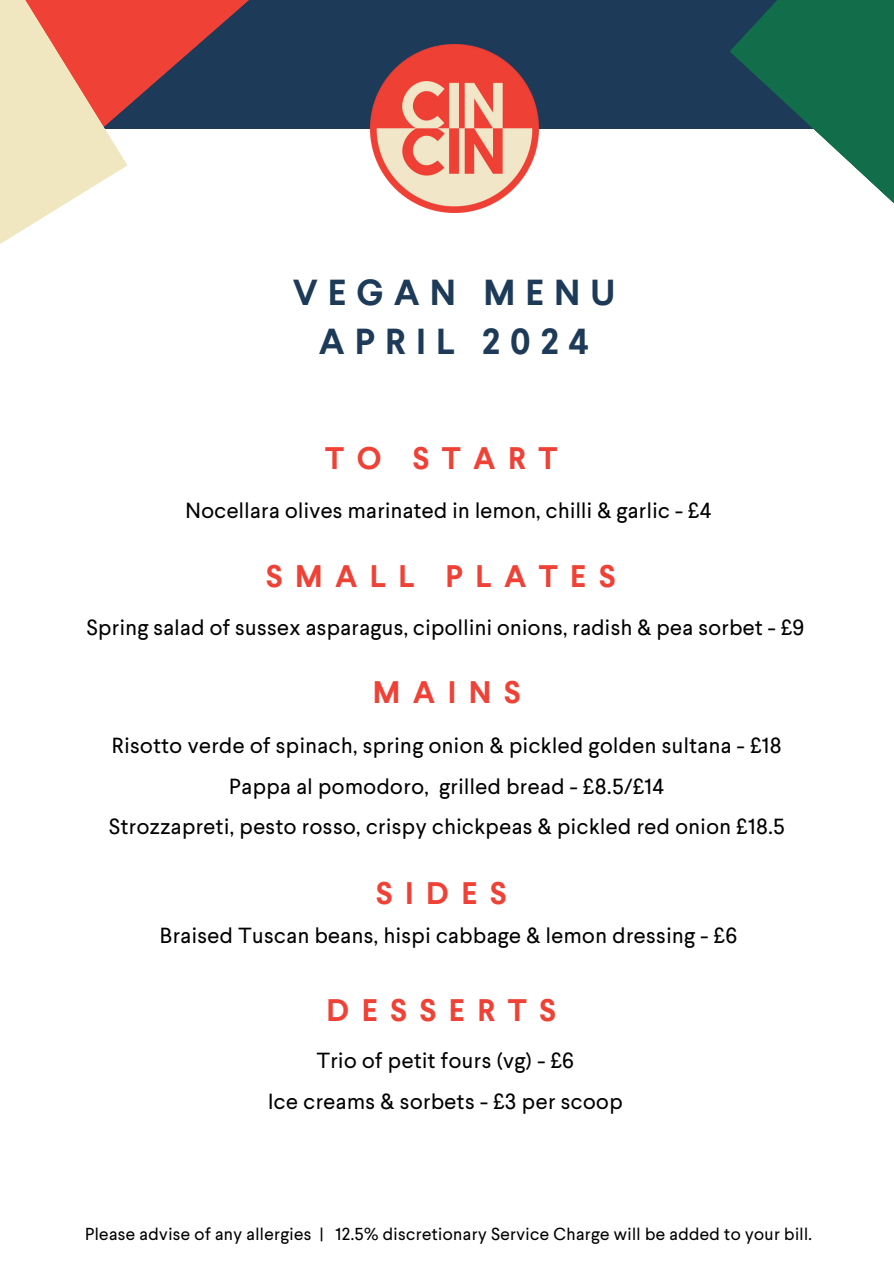
<style>
.page{position:relative;width:894px;height:1264px;background:#fff}
.page>*{position:absolute;margin:0;border:0;box-sizing:border-box;transform-origin:0 0}
.t1{font:700 36px/49.5px "Larsseit";letter-spacing:.28em;color:#1d3b58;text-align:center}
.t2{font:700 31.05px "Larsseit";letter-spacing:.4em;color:#ef4135}
.t3{font:21.75px/40.5px "Larsseit";letter-spacing:.025em;color:#000;text-align:center}
.t4{font:17.25px "Larsseit";letter-spacing:.025em;color:#000}
</style>
<div class="page">
<div style="left:0;top:0;width:893px;height:128px;background:#1d3b58"></div>
<svg style="left:128px;top:0;width:340px;height:129px"></svg>
<svg style="left:0;top:0;width:128px;height:244px;fill:#f0e6c0"></svg>
<svg style="left:729px;top:0;width:164px;height:203px;fill:#116d4a"></svg>
<img style="left:370px;top:45px;width:168px;height:168px">
<h2 class="t1" style="left:292px;top:266px;width:324px">VEGAN MENU<br>APRIL 2024</h2>
<h3 class="t2" style="left:325px;top:439px;width:233px">TO START</h3>
<h2 class="t3" style="left:186px;top:490px;width:527px">Nocellara olives marinated in lemon, chilli &amp; garlic - £4</h2>
<h3 class="t2" style="left:266px;top:556px;width:351px">SMALL PLATES</h3>
<h2 class="t3" style="left:86px;top:606px;width:719px">Spring salad of sussex asparagus, cipollini onions, radish &amp; pea sorbet - £9</h2>
<h3 class="t2" style="left:373px;top:672px;width:149px">MAINS</h3>
<h2 class="t3" style="left:109px;top:724px;width:677px">Risotto verde of spinach, spring onion &amp; pickled golden sultana - £18<br>Pappa al pomodoro, grilled bread - £8.5/£14<br>Strozzapreti, pesto rosso, crispy chickpeas &amp; pickled red onion £18.5</h2>
<h3 class="t2" style="left:376px;top:873px;width:132px">SIDES</h3>
<p class="t3" style="left:160px;top:914px;width:579px">Braised Tuscan beans, hispi cabbage &amp; lemon dressing - £6</p>
<h3 class="t2" style="left:326px;top:990px;width:231px">DESSERTS</h3>
<h2 class="t3" style="left:268px;top:1039px;width:356px">Trio of petit fours (vg) - £6<br>Ice creams &amp; sorbets - £3 per scoop</h2>
<h1 class="t4" style="left:85px;top:1222px;width:728px">Please advise of any allergies | 12.5% discretionary Service Charge will be added to your bill.</h1>
</div>
